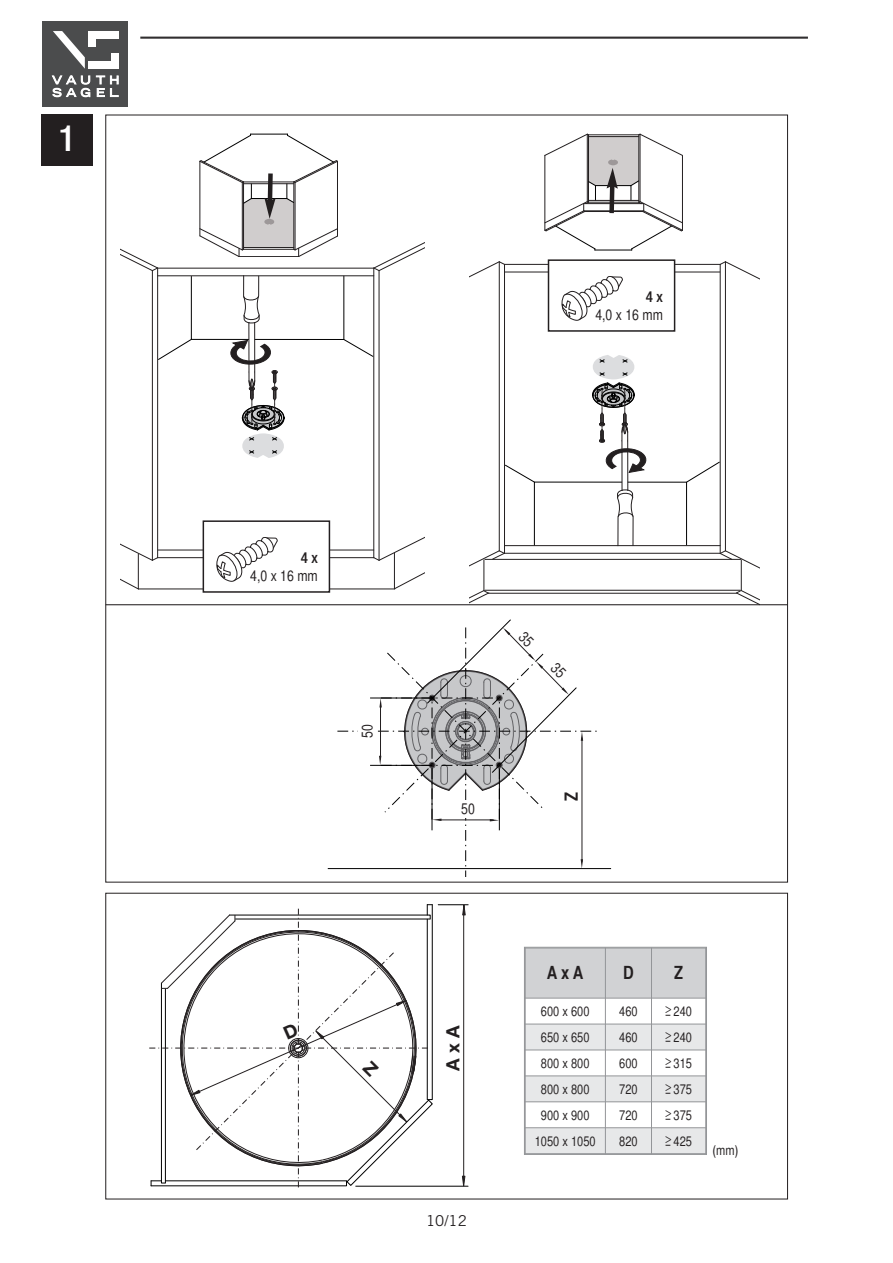
<style>
.page{position:relative;width:893px;height:1263px;background:#fff}
.page>*{position:absolute;margin:0;border:0;box-sizing:border-box;transform-origin:0 0}
.t1{font:500 condensed 36px "Helvetica Neue LT Std";color:#fff}
.t2{font:700 18.3px "Helvetica Neue LT Std";color:#231f20}
.t3{font:700 18px "Sans Cond";color:#231f20}
.t4{font:15px "Sans Cond";color:#231f20}
.t5{font:15px "Trade Gothic LT Std";color:#231f20}
.t6{font:500 condensed 15px "Helvetica Neue LT Std";color:#231f20}
.t7{font:500 15px "Chantilly";color:#231f20}
.t8{font:13.5px "Sans Cond";color:#231f20}
.s1{font-family:"Chantilly";font-weight:500}
</style>
<div class="page">
<hr style="left:140px;top:37px;width:668px;height:2px;background:#312f30">
<div style="left:43px;top:21px;width:85px;height:86px;background:#4b4c4d"></div>
<div style="left:111px;top:53px;width:7px;height:15px;background:#fff"></div>
<div style="left:88px;top:61px;width:30px;height:7px;background:#fff"></div>
<div style="left:88px;top:31px;width:8px;height:15px;background:#fff"></div>
<div style="left:88px;top:31px;width:30px;height:8px;background:#fff"></div>
<svg style="left:53px;top:31px;width:32px;height:38px"></svg>
<svg style="left:96px;top:76px;width:23px;height:21px"></svg>
<svg style="left:52px;top:76px;width:38px;height:21px"></svg>
<div style="left:42px;top:115px;width:51px;height:51px;background:#231f20"></div>
<hr style="left:158px;top:557px;width:216px;height:1px;background:#231f20">
<hr style="left:158px;top:550px;width:216px;height:1px;background:#231f20">
<hr style="left:152px;top:271px;width:1px;height:289px;background:#231f20">
<hr style="left:157px;top:268px;width:1px;height:290px;background:#231f20">
<svg style="left:120px;top:248px;width:38px;height:23px"></svg>
<svg style="left:120px;top:469px;width:38px;height:120px"></svg>
<hr style="left:138px;top:554px;width:1px;height:35px;background:#231f20">
<hr style="left:139px;top:589px;width:256px;height:1px;background:#231f20">
<svg style="left:158px;top:339px;width:34px;height:21px"></svg>
<hr style="left:158px;top:276px;width:216px;height:1px;background:#231f20">
<hr style="left:158px;top:268px;width:216px;height:1px;background:#231f20">
<hr style="left:356px;top:1186px;width:112px;height:1px;background:#000">
<svg style="left:462px;top:905px;width:4px;height:10px"></svg>
<svg style="left:462px;top:1176px;width:3px;height:10px"></svg>
<hr style="left:463px;top:911px;width:1px;height:268px;background:#231f20">
<hr style="left:438px;top:904px;width:30px;height:1px;background:#000">
<div style="left:524px;top:947px;width:183px;height:208px;border:1px solid #939598"></div>
<div style="left:526px;top:948px;width:79px;height:50px;background:#d1d2d4"></div>
<div style="left:606px;top:948px;width:45px;height:50px;background:#d1d2d4"></div>
<div style="left:652px;top:948px;width:53px;height:50px;background:#d1d2d4"></div>
<div style="left:526px;top:1024px;width:79px;height:25px;background:#e7e8e9"></div>
<div style="left:606px;top:1024px;width:45px;height:25px;background:#e7e8e9"></div>
<div style="left:652px;top:1024px;width:53px;height:25px;background:#e7e8e9"></div>
<div style="left:526px;top:1076px;width:79px;height:25px;background:#e7e8e9"></div>
<div style="left:606px;top:1076px;width:45px;height:25px;background:#e7e8e9"></div>
<div style="left:652px;top:1076px;width:53px;height:25px;background:#e7e8e9"></div>
<div style="left:526px;top:1128px;width:79px;height:25px;background:#e7e8e9"></div>
<div style="left:606px;top:1128px;width:45px;height:25px;background:#e7e8e9"></div>
<div style="left:652px;top:1128px;width:53px;height:25px;background:#e7e8e9"></div>
<hr style="left:525px;top:948px;width:1px;height:206px;background:#939598">
<hr style="left:605px;top:948px;width:1px;height:206px;background:#939598">
<hr style="left:651px;top:948px;width:1px;height:206px;background:#939598">
<hr style="left:705px;top:948px;width:1px;height:206px;background:#939598">
<hr style="left:525px;top:948px;width:181px;height:1px;background:#939598">
<hr style="left:525px;top:998px;width:181px;height:1px;background:#939598">
<hr style="left:525px;top:1024px;width:181px;height:1px;background:#939598">
<hr style="left:525px;top:1049px;width:181px;height:1px;background:#939598">
<hr style="left:525px;top:1075px;width:181px;height:1px;background:#939598">
<hr style="left:525px;top:1101px;width:181px;height:1px;background:#939598">
<hr style="left:525px;top:1127px;width:181px;height:1px;background:#939598">
<hr style="left:525px;top:1153px;width:181px;height:1px;background:#939598">
<hr style="left:106px;top:604px;width:682px;height:1px;background:#231f20">
<svg style="left:149px;top:904px;width:284px;height:283px"></svg>
<svg style="left:200px;top:36px;width:559px;height:840px"></svg>
<h1 class="t1" style="left:59px;top:117px;width:19px">1</h1>
<p class="t6" style="left:646px;top:288px;width:19px">4x</p>
<p class="t4" style="left:595px;top:306px;width:69px">4,0 x 16 mm</p>
<p class="t6" style="left:301px;top:549px;width:19px">4x</p>
<p class="t4" style="left:250px;top:567px;width:69px">4,0 x 16 mm</p>
<p class="t4" style="left:359px;top:738px;width:15px;rotate:-90deg">50</p>
<p class="t4" style="left:461px;top:800px;width:15px">50</p>
<h2 class="t2" style="left:442px;top:1071px;width:47px;rotate:-90deg">A x A</h2>
<p class="t5" style="left:416px;top:1211px;width:52px"><span class="s1">2/</span>10/12</p>
<p class="t7" style="left:430px;top:1214px;width:10px">4</p>
<h3 class="t3" style="left:561px;top:801px;width:11px;rotate:-90deg">Z</h3>
<h3 class="t3" style="left:547px;top:962px;width:38px">AxA</h3>
<h3 class="t3" style="left:623px;top:962px;width:12px">D</h3>
<h3 class="t3" style="left:674px;top:962px;width:11px">Z</h3>
<p class="t8" style="left:541px;top:1003px;width:50px">600 x 600</p>
<p class="t8" style="left:619px;top:1003px;width:20px">460</p>
<p class="t8" style="left:665px;top:1003px;width:29px">&gt;-240</p>
<p class="t8" style="left:541px;top:1029px;width:50px">650 x 650</p>
<p class="t8" style="left:619px;top:1029px;width:20px">460</p>
<p class="t8" style="left:665px;top:1029px;width:29px">&gt;-240</p>
<p class="t8" style="left:541px;top:1055px;width:50px">800 x 800</p>
<p class="t8" style="left:619px;top:1055px;width:20px">600</p>
<p class="t8" style="left:665px;top:1055px;width:29px">&gt;-315</p>
<p class="t8" style="left:541px;top:1081px;width:50px">800 x 800</p>
<p class="t8" style="left:619px;top:1081px;width:20px">720</p>
<p class="t8" style="left:665px;top:1081px;width:29px">&gt;-375</p>
<p class="t8" style="left:541px;top:1107px;width:50px">900 x 900</p>
<p class="t8" style="left:619px;top:1107px;width:20px">720</p>
<p class="t8" style="left:665px;top:1107px;width:29px">&gt;-375</p>
<p class="t8" style="left:535px;top:1133px;width:62px">1050 x 1050</p>
<p class="t8" style="left:619px;top:1133px;width:20px">820</p>
<p class="t8" style="left:665px;top:1133px;width:29px">&gt;-425</p>
<p class="t8" style="left:713px;top:1142px;width:27px">(mm)</p>
</div>
